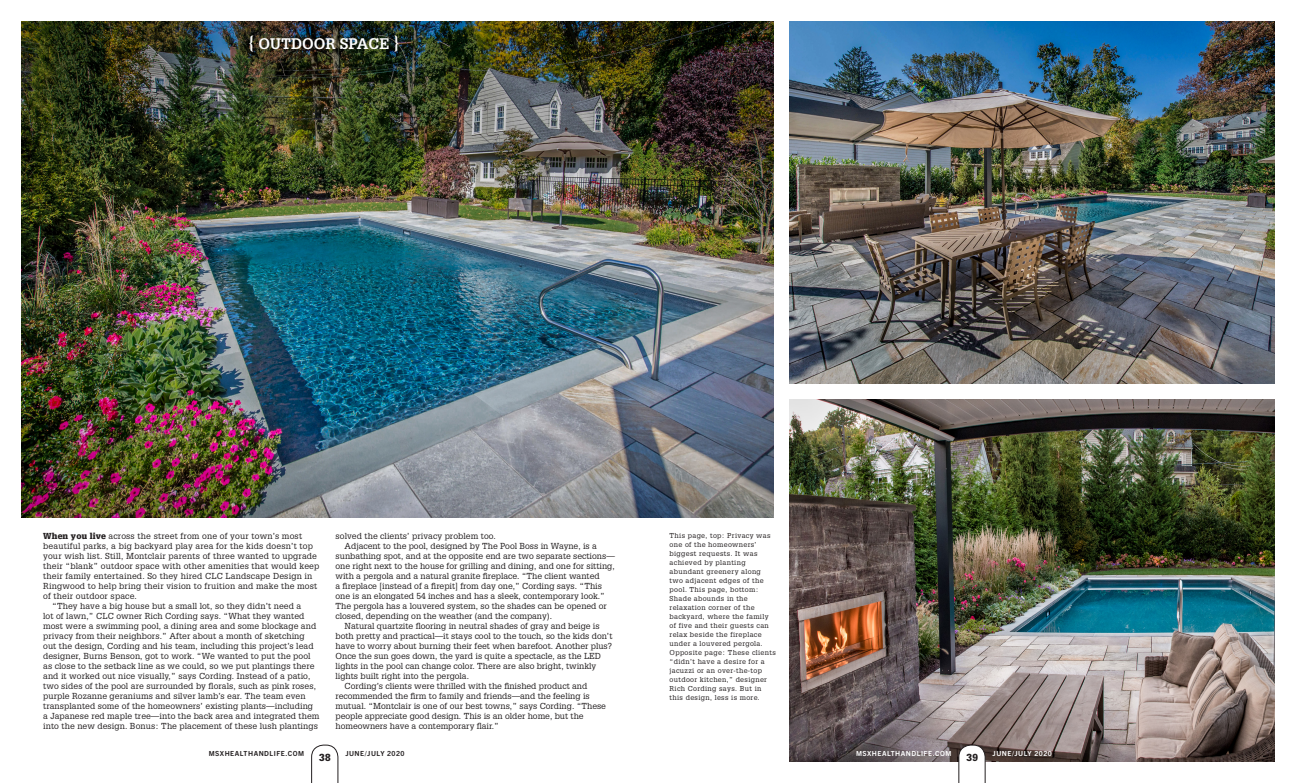
<style>
.page{position:relative;width:1296px;height:783px;background:#fff}
.page>*{position:absolute;margin:0;border:0;box-sizing:border-box;transform-origin:0 0}
.minion_subhed{font:700 15px "Glypha";color:#fff}
.t1{font:900 10px "Glypha";color:#231f20}
.SS16_body_graph{font:8.5px/10px "Glypha";letter-spacing:.01em;color:#231f20}
.t2{font:7px/9px "Glypha";letter-spacing:.05em;color:#231f20}
.t3{font:700 7px "Trade Gothic Next SR Pro";letter-spacing:.07em;color:#fff}
.t4{font:700 7px "Trade Gothic Next SR Pro";letter-spacing:.07em;color:#231f20}
.s1{font-size:18px}
.s2{font-weight:900}
</style>
<div class="page">
<img style="left:789px;top:22px;width:485px;height:362px">
<img style="left:789px;top:399px;width:485px;height:362px">
<svg style="left:958px;top:745px;width:27px;height:38px"></svg>
<svg style="left:311px;top:745px;width:27px;height:38px"></svg>
<img style="left:22px;top:22px;width:752px;height:496px">
<p class="minion_subhed" style="left:249px;top:34px;width:152px"><span class="s1">{</span> OUTDOOR SPACE <span class="s1">}</span></p>
<p class="SS16_body_graph" style="left:43px;top:531px;width:278px"><span class="s2">When you live</span> across the street from one of your town’s most beautiful parks, a big backyard play area for the kids doesn’t top your wish list. Still, Montclair parents of three wanted to upgrade their “blank” outdoor space with other amenities that would keep their family entertained. So they hired CLC Landscape Design in Ringwood to help bring their vision to fruition and make the most of their outdoor space.</p>
<p class="SS16_body_graph" style="left:43px;top:601px;width:278px;text-indent:9px">“They have a big house but a small lot, so they didn’t need a<br>lot of lawn,” CLC owner Rich Cording says. “What they wanted most were a swimming pool, a dining area and some blockage and privacy from their neighbors.” After about a month of sketching out the design, Cording and his team, including this project’s lead designer, Burns Benson, got to work. “We wanted to put the pool as close to the setback line as we could, so we put plantings there and it worked out nice visually,” says Cording. Instead of a patio, two sides of the pool are surrounded by florals, such as pink roses, purple Rozanne geraniums and silver lamb’s ear. The team even transplanted some of the homeowners’ existing plants—including a Japanese red maple tree—into the back area and integrated them into the new design. Bonus: The placement of these lush plantings</p>
<p class="SS16_body_graph" style="left:336px;top:531px;width:162px">solved the clients’ privacy problem too.</p>
<p class="SS16_body_graph" style="left:336px;top:541px;width:281px;text-indent:9px">Adjacent to the pool, designed by The Pool Boss in Wayne, is a sunbathing spot, and at the opposite end are two separate sections— one right next to the house for grilling and dining, and one for sitting, with a pergola and a natural granite fireplace. “The client wanted<br>a fireplace [instead of a firepit] from day one,” Cording says. “This one is an elongated 54 inches and has a sleek, contemporary look.” The pergola has a louvered system, so the shades can be opened or closed, depending on the weather (and the company).</p>
<p class="SS16_body_graph" style="left:336px;top:621px;width:278px;text-indent:9px">Natural quartzite flooring in neutral shades of gray and beige is both pretty and practical—it stays cool to the touch, so the kids don’t have to worry about burning their feet when barefoot. Another plus?<br>Once the sun goes down, the yard is quite a spectacle, as the LED lights in the pool can change color. There are also bright, twinkly lights built right into the pergola.</p>
<p class="SS16_body_graph" style="left:336px;top:681px;width:272px;text-indent:9px">Cording’s clients were thrilled with the finished product and recommended the firm to family and friends—and the feeling is mutual. “Montclair is one of our best towns,” says Cording. “These people appreciate good design. This is an older home, but the homeowners have a contemporary flair.”</p>
<p class="t4" style="left:209px;top:749px;width:97px">MSXHEALTHANDLIFE.COM</p>
<p class="t4" style="left:345px;top:749px;width:61px">JUNE/JULY 2020</p>
<p class="t1" style="left:319px;top:752px;width:13px">38</p>
<p class="t2" style="left:670px;top:531px;width:108px">This page, top: Privacy was one of the homeowners’ biggest requests. It was achieved by planting abundant greenery along two adjacent edges of the pool. This page, bottom:<br>Shade abounds in the relaxation corner of the backyard, where the family of five and their guests can relax beside the fireplace under a louvered pergola.<br>Opposite page: These clients “didn’t have a desire for a jacuzzi or an over-the-top outdoor kitchen,” designer<br>Rich Cording says. But in this design, less is more.</p>
<p class="t3" style="left:856px;top:749px;width:97px">MSXHEALTHANDLIFE.COM</p>
<p class="t1" style="left:966px;top:752px;width:13px">39</p>
<p class="t3" style="left:993px;top:749px;width:61px">JUNE/JULY 2020</p>
</div>
